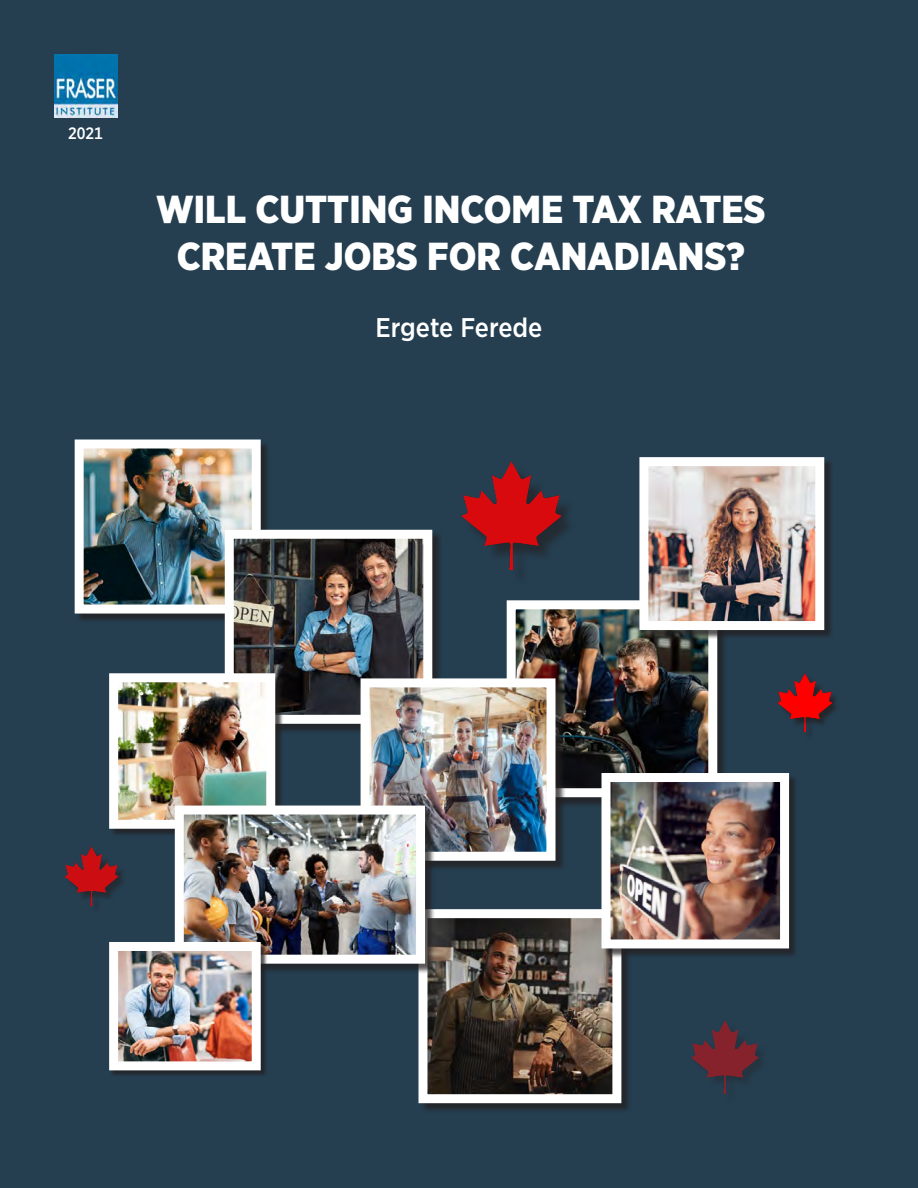
<style>
.page{position:relative;width:918px;height:1188px;background:#253f51}
.page>*{position:absolute;margin:0;border:0;box-sizing:border-box;transform-origin:0 0}
.t1{font:900 39px/46.5px "Gotham Narrow";color:#fff;text-align:center}
.t2{font:500 27px "Gotham Narrow";color:#fff}
.t3{font:500 16.5px "Gotham Narrow";color:#fff}
</style>
<div class="page">
<img style="left:54px;top:54px;width:63px;height:64px">
<div style="left:509px;top:602px;width:219px;height:206px;background:#231f20;opacity:.75"></div>
<img style="left:517px;top:610px;width:190px;height:177px">
<div style="left:507px;top:600px;width:210px;height:197px;border:9px solid #fff"></div>
<div style="left:420px;top:910px;width:212px;height:203px;background:#231f20;opacity:.75"></div>
<img style="left:428px;top:919px;width:183px;height:174px">
<div style="left:418px;top:909px;width:203px;height:194px;border:9px solid #fff"></div>
<div style="left:76px;top:441px;width:194px;height:182px;background:#231f20;opacity:.75"></div>
<img style="left:85px;top:450px;width:166px;height:154px">
<div style="left:75px;top:440px;width:186px;height:174px;border:9px solid #fff"></div>
<img style="left:461px;top:462px;width:104px;height:108px">
<img style="left:691px;top:1021px;width:70px;height:72px">
<img style="left:64px;top:847px;width:57px;height:58px">
<img style="left:777px;top:673px;width:57px;height:59px">
<div style="left:227px;top:532px;width:216px;height:203px;background:#231f20;opacity:.75"></div>
<img style="left:235px;top:540px;width:187px;height:174px">
<div style="left:225px;top:530px;width:207px;height:194px;border:9px solid #fff"></div>
<div style="left:362px;top:680px;width:204px;height:191px;background:#231f20;opacity:.75"></div>
<img style="left:371px;top:688px;width:175px;height:163px">
<div style="left:361px;top:678px;width:195px;height:183px;border:9px solid #fff"></div>
<div style="left:641px;top:458px;width:192px;height:181px;background:#231f20;opacity:.75"></div>
<img style="left:649px;top:467px;width:165px;height:153px">
<div style="left:639px;top:457px;width:185px;height:173px;border:9px solid #fff"></div>
<div style="left:110px;top:674px;width:174px;height:163px;background:#231f20;opacity:.75"></div>
<img style="left:119px;top:683px;width:146px;height:136px">
<div style="left:109px;top:673px;width:166px;height:156px;border:9px solid #fff"></div>
<div style="left:176px;top:807px;width:259px;height:167px;background:#231f20;opacity:.75"></div>
<img style="left:185px;top:816px;width:230px;height:138px">
<div style="left:175px;top:806px;width:250px;height:158px;border:9px solid #fff"></div>
<div style="left:110px;top:943px;width:157px;height:134px;background:#231f20;opacity:.75"></div>
<img style="left:119px;top:952px;width:132px;height:108px">
<div style="left:109px;top:942px;width:152px;height:128px;border:9px solid #fff"></div>
<div style="left:603px;top:774px;width:196px;height:184px;background:#231f20;opacity:.75"></div>
<img style="left:612px;top:783px;width:167px;height:155px">
<div style="left:602px;top:773px;width:187px;height:175px;border:9px solid #fff"></div>
<p class="t3" style="left:68px;top:122px;width:36px">2021</p>
<p class="t1" style="left:156px;top:186px;width:611px">WILL CUTTING INCOME TAX RATES<br>CREATE JOBS FOR CANADIANS?</p>
<p class="t2" style="left:376px;top:310px;width:168px">Ergete Ferede</p>
</div>
